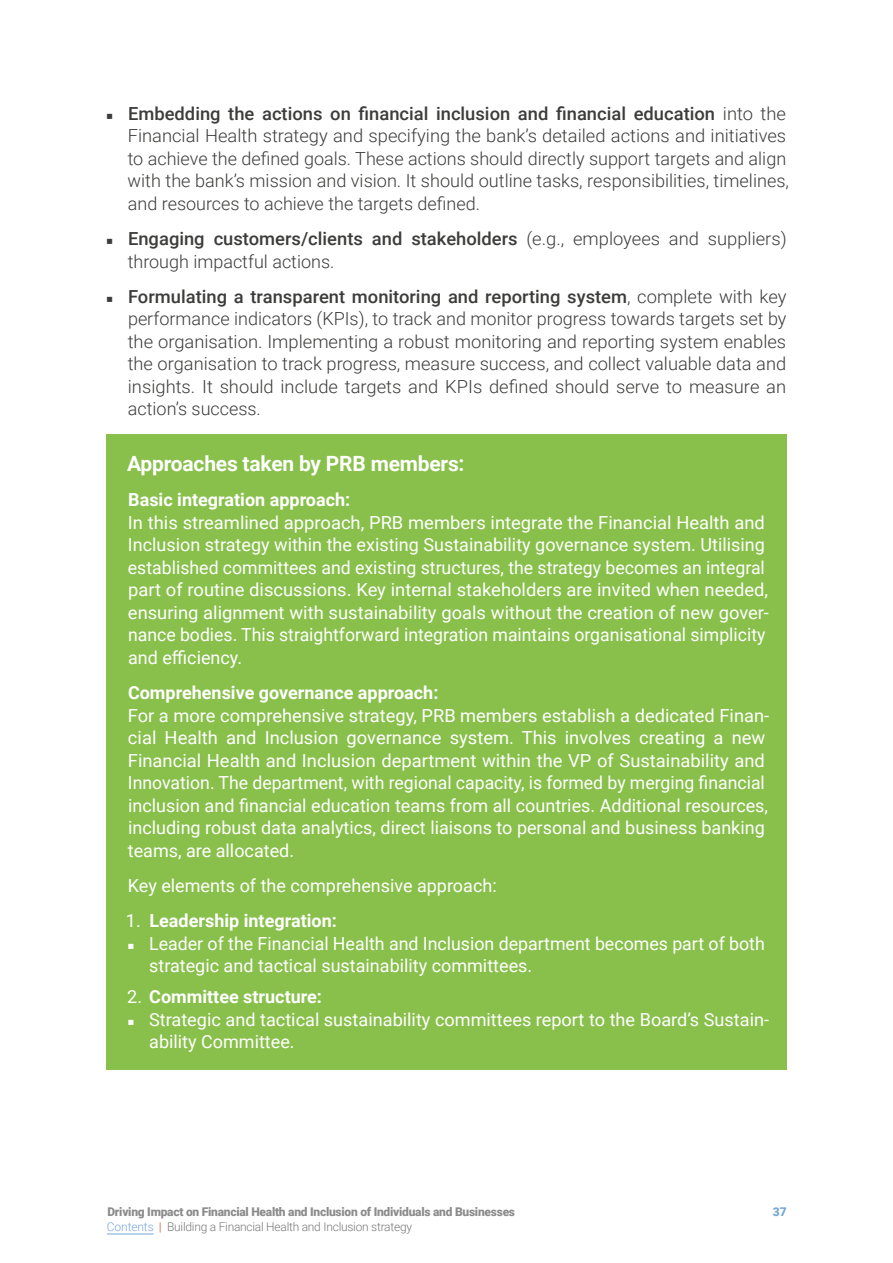
<style>
.page{position:relative;width:893px;height:1263px;background:#fff}
.page>*{position:absolute;margin:0;border:0;box-sizing:border-box;transform-origin:0 0}
.t1{font:700 21px "Roboto";letter-spacing:-.01em;color:#fff}
.t2{font:18px/22.5px "Roboto";color:#fff}
.t3{font:300 18px/22.5px "Roboto";color:#3c3c3b}
.t4{font:700 18px "Roboto";color:#fff}
.t5{font:900 12px "Roboto";letter-spacing:-.02em;color:#706f6f}
.t6{font:300 12px "Roboto";letter-spacing:-.02em;color:#575756}
.t7{font:900 12px "Roboto";color:#5390cd}
.s1{font-weight:500}
.s2{font-weight:400}
.s3{color:#5390cd}
.s4{font-weight:700;color:#de6941}
</style>
<div class="page">
<hr style="left:107px;top:1234px;width:47px;height:1px;background:#5390cd">
<div style="left:106px;top:434px;width:681px;height:635px;background:#88c04b"></div>
<p class="t3" style="left:128px;top:101px;width:663px;text-indent:-23px">◾ <span class="s1">Embedding the actions on financial inclusion and financial education</span> into the Financial Health strategy and specifying the bank’s detailed actions and initiatives to achieve the defined goals. These actions should directly support targets and align with the bank’s mission and vision. It should outline tasks, responsibilities, timelines, and resources to achieve the targets defined.</p>
<p class="t3" style="left:128px;top:227px;width:661px;text-indent:-23px">◾ <span class="s1">Engaging customers/clients and stakeholders</span> (e.g., employees and suppliers) through impactful actions.</p>
<p class="t3" style="left:128px;top:284px;width:660px;text-align:justify;text-indent:-23px">◾ <span class="s1">Formulating a transparent monitoring and reporting system</span>, complete with key performance indicators (KPIs), to track and monitor progress towards targets set by the organisation. Implementing a robust monitoring and reporting system enables the organisation to track progress, measure success, and collect valuable data and insights. It should include targets and KPIs defined should serve to measure an action’s success.</p>
<p class="t1" style="left:127px;top:449px;width:339px">Approaches taken by PRB members:</p>
<p class="t4" style="left:128px;top:487px;width:224px">Basic integration approach:</p>
<p class="t2" style="left:128px;top:511px;width:643px">In this streamlined approach, PRB members integrate the Financial Health and Inclusion strategy within the existing Sustainability governance system. Utilising established committees and existing structures, the strategy becomes an integral part of routine discussions. Key internal stakeholders are invited when needed, ensuring alignment with sustainability goals without the creation of new gover&shy;nance bodies. This straightforward integration maintains organisational simplicity and efficiency.</p>
<p class="t4" style="left:128px;top:680px;width:312px">Comprehensive governance approach:</p>
<p class="t2" style="left:128px;top:703px;width:643px">For a more comprehensive strategy, PRB members establish a dedicated Finan&shy;cial Health and Inclusion governance system. This involves creating a new Financial Health and Inclusion department within the VP of Sustainability and Innovation. The department, with regional capacity, is formed by merging financial inclusion and financial education teams from all countries. Additional resources, including robust data analytics, direct liaisons to personal and business banking teams, are allocated.</p>
<p class="t2" style="left:128px;top:874px;width:370px">Key elements of the comprehensive approach:</p>
<p class="t4" style="left:126px;top:908px;width:212px"><span class="s2">1.</span> Leadership integration:</p>
<p class="t2" style="left:126px;top:931px;width:640px">◾ Leader of the Financial Health and Inclusion department becomes part of both</p>
<p class="t2" style="left:149px;top:954px;width:385px">strategic and tactical sustainability committees.</p>
<p class="t4" style="left:127px;top:984px;width:196px"><span class="s2">2.</span> Committee structure:</p>
<p class="t2" style="left:126px;top:1007px;width:644px">◾ Strategic and tactical sustainability committees report to the Board’s Sustain-</p>
<p class="t2" style="left:149px;top:1030px;width:147px">ability Committee.</p>
<p class="t5" style="left:107px;top:1203px;width:409px">Driving Impact on Financial Health and Inclusion of Individuals and Businesses</p>
<p class="t7" style="left:773px;top:1203px;width:15px">37</p>
<p class="t6" style="left:107px;top:1218px;width:307px"><span class="s3">Contents</span> <span class="s4">|</span> Building a Financial Health and Inclusion strategy</p>
</div>
